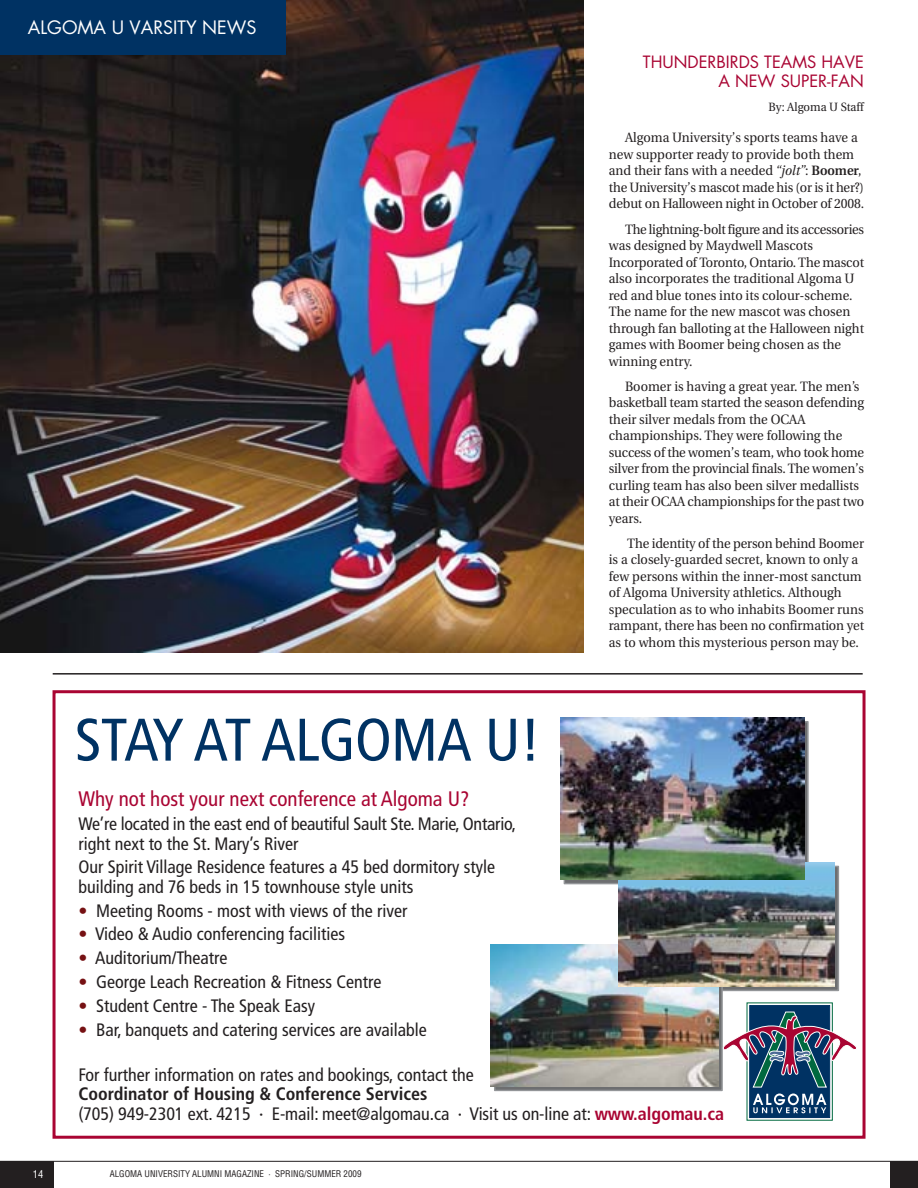
<style>
.page{position:relative;width:918px;height:1188px;background:#fff}
.page>*{position:absolute;margin:0;border:0;box-sizing:border-box;transform-origin:0 0}
.t1{font:condensed 60px "Frutiger";letter-spacing:-.01em;color:#003263}
.t2{font:condensed 21px "Frutiger";color:#a90432}
.t3{font:condensed 18px/19.5px "Frutiger";color:#231f20}
.t4{font:18px "Futura";color:#fff}
.t5{font:16.5px/19.5px "Futura";color:#a90432;text-align:right}
.t6{font:13.5px/16.5px "Utopia";color:#231f20;scale:.95 1}
.t7{font:12px "Utopia";color:#231f20;scale:.95 1}
.t8{font:condensed 10.5px "Helvetica";color:#fff}
.t9{font:condensed 9px "Helvetica";color:#231f20}
.s1{font-style:italic}
.s2{font-weight:600}
.s3{color:#761113}
.s4{font-weight:700}
.s5{font-weight:700;color:#a90432}
</style>
<div class="page">
<img style="left:0;top:0;width:584px;height:653px">
<div style="left:0;top:1161px;width:54px;height:27px;background:#231f20"></div>
<hr style="left:0;top:1161px;width:918px;height:1px;background:#231f20">
<div style="left:891px;top:1161px;width:27px;height:27px;background:#231f20"></div>
<div style="left:0;top:0;width:285px;height:54px;background:#003263"></div>
<svg style="left:564px;top:721px;width:245px;height:163px"></svg>
<div style="left:621px;top:866px;width:218px;height:125px;background:#6d6e70;border:2px solid #939598"></div>
<svg style="left:494px;top:987px;width:229px;height:104px;background:#848585"></svg>
<div style="left:53px;top:690px;width:813px;height:449px;border:3px solid #a90432"></div>
<img style="left:491px;top:945px;width:227px;height:141px">
<img style="left:618px;top:863px;width:217px;height:124px">
<img style="left:561px;top:718px;width:243px;height:162px">
<svg style="left:747px;top:1003px;width:86px;height:118px"></svg>
<div style="left:749px;top:1005px;width:81px;height:113px;background:#003263;border:1px solid #003263"></div>
<svg style="left:723px;top:1011px;width:133px;height:77px"></svg>
<svg style="left:753px;top:1094px;width:73px;height:19px"></svg>
<hr style="left:53px;top:673px;width:810px;height:2px;background:#231f20">
<h3 class="t4" style="left:28px;top:19px;width:230px">ALGOMA U VARSITY NEWS</h3>
<p class="t5" style="left:643px;top:53px;width:222px">THUNDERBIRDS TEAMS HAVE<br>A NEW SUPER-FAN</p>
<p class="t7" style="left:769px;top:102px;width:102px">By: Algoma U Staff</p>
<p class="t6" style="left:609px;top:131px;width:270px;text-indent:16px">Algoma University’s sports teams have a new supporter ready to provide both them and their fans with a needed <span class="s1">“jolt”</span>: <span class="s2">Boomer</span>, the University’s mascot made his (or is it her?) debut on Halloween night in October of 2008.</p>
<p class="t6" style="left:609px;top:222px;width:270px;text-indent:16px">The lightning-bolt figure and its accessories was designed by Maydwell Mascots Incorporated of Toronto, Ontario. The mascot also incorporates the traditional Algoma U red and blue tones into its colour-scheme.<br>The name for the new mascot was chosen through fan balloting at the Halloween night games with Boomer being chosen as the winning entry.</p>
<p class="t6" style="left:609px;top:379px;width:270px;text-indent:16px">Boomer is having a great year. The men’s basketball team started the season defending their silver medals from the OCAA championships. They were following the success of the women’s team, who took home silver from the provincial finals. The women’s curling team has also been silver medallists at their OCAA championships for the past two years.</p>
<p class="t6" style="left:609px;top:536px;width:270px;text-indent:18px">The identity of the person behind Boomer is a closely-guarded secret, known to only a few persons within the inner-most sanctum of Algoma University athletics. Although speculation as to who inhabits Boomer runs rampant, there has been no confirmation yet as to whom this mysterious person may be.</p>
<h1 class="t1" style="left:75px;top:716px;width:468px">STAY AT ALGOMA U!</h1>
<h2 class="t2" style="left:78px;top:790px;width:393px">Why not host your next conference at Algoma U?</h2>
<h3 class="t3" style="left:78px;top:815px;width:439px">We’re located in the east end of beautiful Sault Ste. Marie, Ontario, right next to the St. Mary’s River</h3>
<h3 class="t3" style="left:78px;top:859px;width:418px">Our Spirit Village Residence features a 45 bed dormitory style building and 76 beds in 15 townhouse style units</h3>
<h3 class="t3" style="left:78px;top:902px;width:331px"><span class="s3">•</span> Meeting Rooms - most with views of the river</h3>
<h3 class="t3" style="left:78px;top:926px;width:268px"><span class="s3">•</span> Video &amp; Audio conferencing facilities</h3>
<h3 class="t3" style="left:78px;top:950px;width:150px"><span class="s3">•</span> Auditorium/Theatre</h3>
<h3 class="t3" style="left:78px;top:974px;width:305px"><span class="s3">•</span> George Leach Recreation &amp; Fitness Centre</h3>
<h3 class="t3" style="left:78px;top:997px;width:238px"><span class="s3">•</span> Student Centre - The Speak Easy</h3>
<h3 class="t3" style="left:78px;top:1021px;width:350px"><span class="s3">•</span> Bar, banquets and catering services are available</h3>
<h3 class="t3" style="left:78px;top:1066px;width:397px">For further information on rates and bookings, contact the</h3>
<h3 class="t3" style="left:78px;top:1086px;width:647px"><span class="s4">Coordinator of Housing &amp; Conference Services<br></span>(705) 949-2301 ext. 4215 · E-mail: meet@algomau.ca · Visit us on-line at: <span class="s5">www.algomau.ca</span></h3>
<p class="t8" style="left:33px;top:1170px;width:12px">14</p>
<p class="t9" style="left:110px;top:1171px;width:253px">ALGOMA UNIVERSITY ALUMNI MAGAZINE · SPRING/SUMMER 2009</p>
</div>
